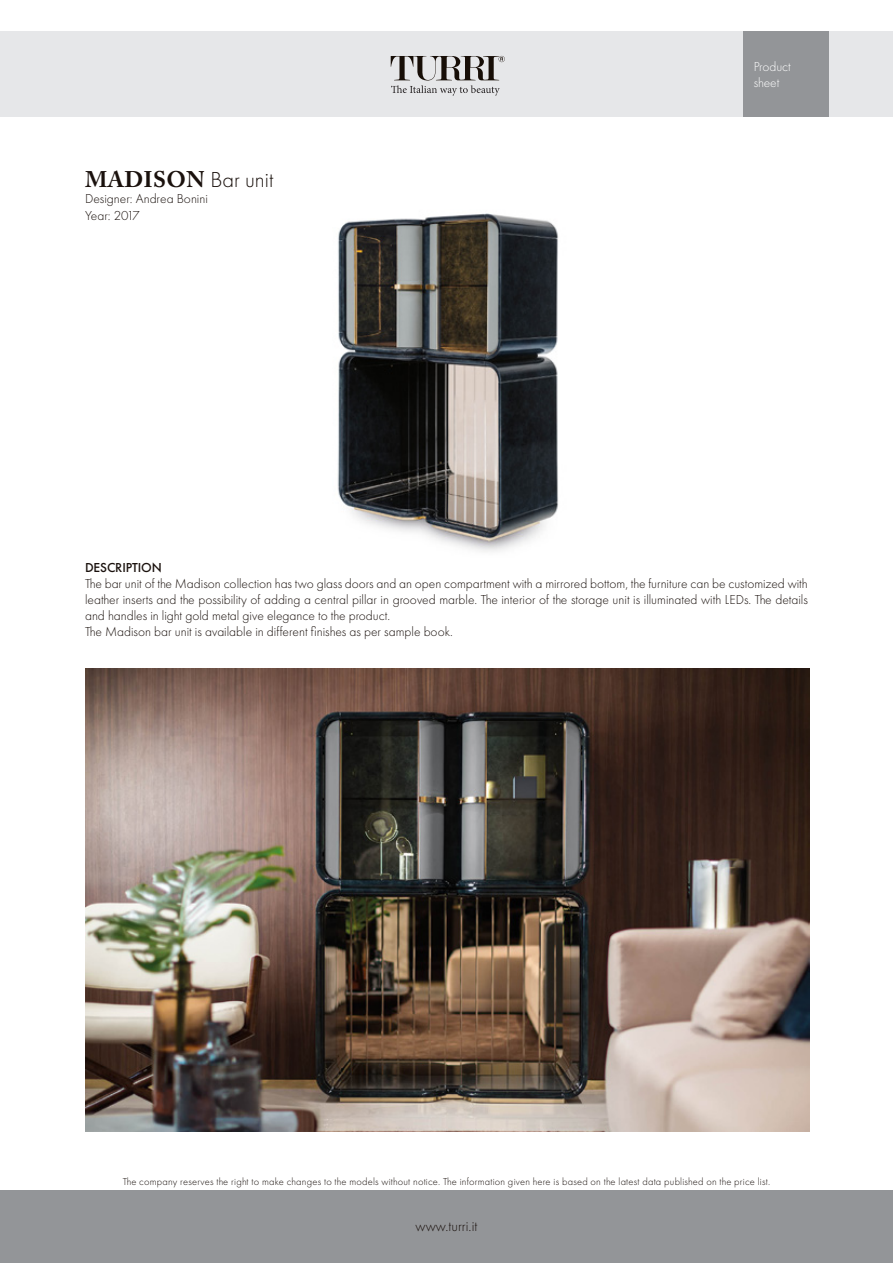
<style>
.page{position:relative;width:893px;height:1263px;background:#fff}
.page>*{position:absolute;margin:0;border:0;box-sizing:border-box;transform-origin:0 0}
.t1{font:700 22.5px "Adobe Caslon Pro";letter-spacing:.015em;color:#1a110d}
.t2{font:300 15px "Futura PT";color:#1a110d}
.t3{font:300 13.5px/16.2px "Futura PT";color:#1a110d;text-align:justify}
.t4{font:300 13.5px/16.2px "Futura PT";color:#fff}
.t5{font:500 13.5px "Futura PT";letter-spacing:-.01em;color:#1a110d}
.t6{font:300 13.5px "Futura PT";letter-spacing:-.04em;color:#1a110d}
.t7{font:300 10.5px "Futura PT";letter-spacing:.02em;color:#1a110d}
.s1{font-family:"Futura PT";font-weight:300}
</style>
<div class="page">
<div style="left:0;top:32px;width:893px;height:85px;background:#e6e7e9"></div>
<div style="left:0;top:1191px;width:893px;height:72px;background:#939598"></div>
<div style="left:743px;top:32px;width:85px;height:85px;background:#939598"></div>
<svg style="left:391px;top:56px;width:114px;height:40px"></svg>
<img style="left:337px;top:213px;width:222px;height:339px">
<img style="left:85px;top:669px;width:725px;height:462px">
<p class="t1" style="left:85px;top:166px;width:190px">MADISON <span class="s1">Bar unit</span></p>
<p class="t3" style="left:85px;top:191px;width:124px">Designer: Andrea Bonini</p>
<p class="t6" style="left:85px;top:207px;width:56px">Year: 2017</p>
<p class="t4" style="left:754px;top:58px;width:39px">Product sheet</p>
<p class="t5" style="left:85px;top:559px;width:78px">DESCRIPTION</p>
<p class="t3" style="left:85px;top:575px;width:724px">The bar unit of the Madison collection has two glass doors and an open compartment with a mirrored bottom, the furniture can be customized with leather inserts and the possibility of adding a central pillar in grooved marble. The interior of the storage unit is illuminated with LEDs. The details and handles in light gold metal give elegance to the product.</p>
<p class="t3" style="left:85px;top:624px;width:369px">The Madison bar unit is available in different finishes as per sample book.</p>
<p class="t7" style="left:123px;top:1175px;width:649px">The company reserves the right to make changes to the models without notice. The information given here is based on the latest data published on the price list.</p>
<p class="t2" style="left:416px;top:1218px;width:63px">www.turri.it</p>
</div>
